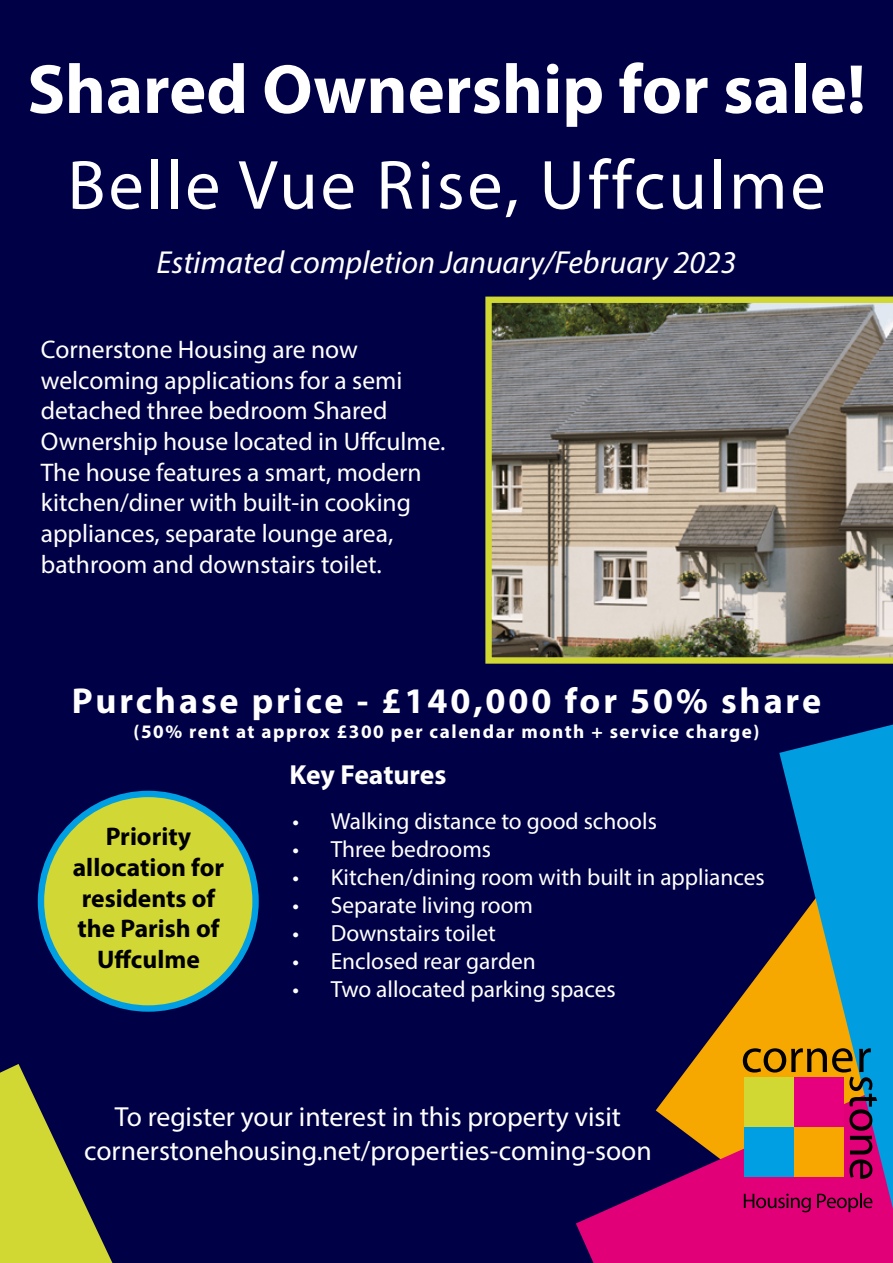
<style>
.page{position:relative;width:893px;height:1263px;background:#000046}
.page>*{position:absolute;margin:0;border:0;box-sizing:border-box;transform-origin:0 0}
.t1{font:700 70.2px "Myriad Pro";color:#fff}
.t2{font:70.2px "Myriad Pro";letter-spacing:.04em;color:#fff}
.t3{font:700 36.15px "Myriad Pro";letter-spacing:.08em;color:#fff}
.t4{font:italic 31.95px "Myriad Pro";color:#fff}
.t5{font:27.6px/33.2px "Myriad Pro";color:#fff;text-align:center}
.t6{font:700 27.6px "Myriad Pro";letter-spacing:-.005em;color:#fff}
.t7{font:25.5px/30.6px "Myriad Pro";color:#fff}
.t8{font:700 25.5px/30.6px "Myriad Pro";color:#000;text-align:center}
.t9{font:23.4px "Myriad Pro";color:#fff}
.t10{font:700 19.2px "Myriad Pro";letter-spacing:.08em;color:#fff}
</style>
<div class="page">
<svg style="left:0;top:1064px;width:112px;height:199px"></svg>
<svg style="left:670px;top:947px;width:109px;height:144px"></svg>
<svg style="left:576px;top:1091px;width:317px;height:172px;fill:#e20079"></svg>
<img style="left:485px;top:297px;width:408px;height:367px">
<svg style="left:779px;top:724px;width:114px;height:485px;background:#3b8199"></svg>
<svg style="left:743px;top:1048px;width:134px;height:131px;background:#9d4a2f"></svg>
<div style="left:744px;top:1077px;width:50px;height:50px;background:#d1d834"></div>
<div style="left:794px;top:1077px;width:50px;height:50px;background:#e6007d"></div>
<div style="left:744px;top:1127px;width:50px;height:50px;background:#009fe3"></div>
<div style="left:794px;top:1127px;width:50px;height:50px;background:#f7a700"></div>
<svg style="left:744px;top:1193px;width:67px;height:19px"></svg>
<svg style="left:817px;top:1193px;width:55px;height:19px"></svg>
<div style="left:41px;top:794px;width:215px;height:214px;background:#d1d734;border-radius:50%"></div>
<div style="left:38px;top:791px;width:221px;height:221px;border:6px solid #009fe3;border-radius:50%"></div>
<img style="left:875px;top:601px;width:18px;height:63px">
<img style="left:875px;top:488px;width:18px;height:102px">
<img style="left:867px;top:1031px;width:26px;height:75px">
<img style="left:875px;top:797px;width:18px;height:50px">
<h1 class="t1" style="left:27px;top:44px;width:840px">Shared Ownership for sale!</h1>
<h1 class="t2" style="left:67px;top:142px;width:760px">Belle Vue Rise, Uffculme</h1>
<p class="t4" style="left:156px;top:242px;width:582px">Estimated completion January/February 2023</p>
<p class="t7" style="left:41px;top:334px;width:406px">Cornerstone Housing are now welcoming applications for a semi detached three bedroom Shared Ownership house located in Uffculme.<br>The house features a smart, modern kitchen/diner with built-in cooking appliances, separate lounge area, bathroom and downstairs toilet.</p>
<h2 class="t3" style="left:72px;top:677px;width:751px">Purchase price - £140,000 for 50% share</h2>
<p class="t10" style="left:134px;top:719px;width:627px">(50% rent at approx £300 per calendar month + service charge)</p>
<p class="t6" style="left:289px;top:756px;width:158px">Key Features</p>
<p class="t8" style="left:73px;top:820px;width:153px">Priority allocation for residents of the Parish of<br>Uffculme</p>
<p class="t9" style="left:292px;top:806px;width:366px">• Walking distance to good schools</p>
<p class="t9" style="left:292px;top:835px;width:200px">• Three bedrooms</p>
<p class="t9" style="left:292px;top:863px;width:474px">• Kitchen/dining room with built in appliances</p>
<p class="t9" style="left:292px;top:891px;width:242px">• Separate living room</p>
<p class="t9" style="left:292px;top:919px;width:205px">• Downstairs toilet</p>
<p class="t9" style="left:292px;top:947px;width:245px">• Enclosed rear garden</p>
<p class="t9" style="left:292px;top:975px;width:325px">• Two allocated parking spaces</p>
<p class="t5" style="left:84px;top:1100px;width:569px">To register your interest in this property visit cornerstonehousing.net/properties-coming-soon</p>
</div>
